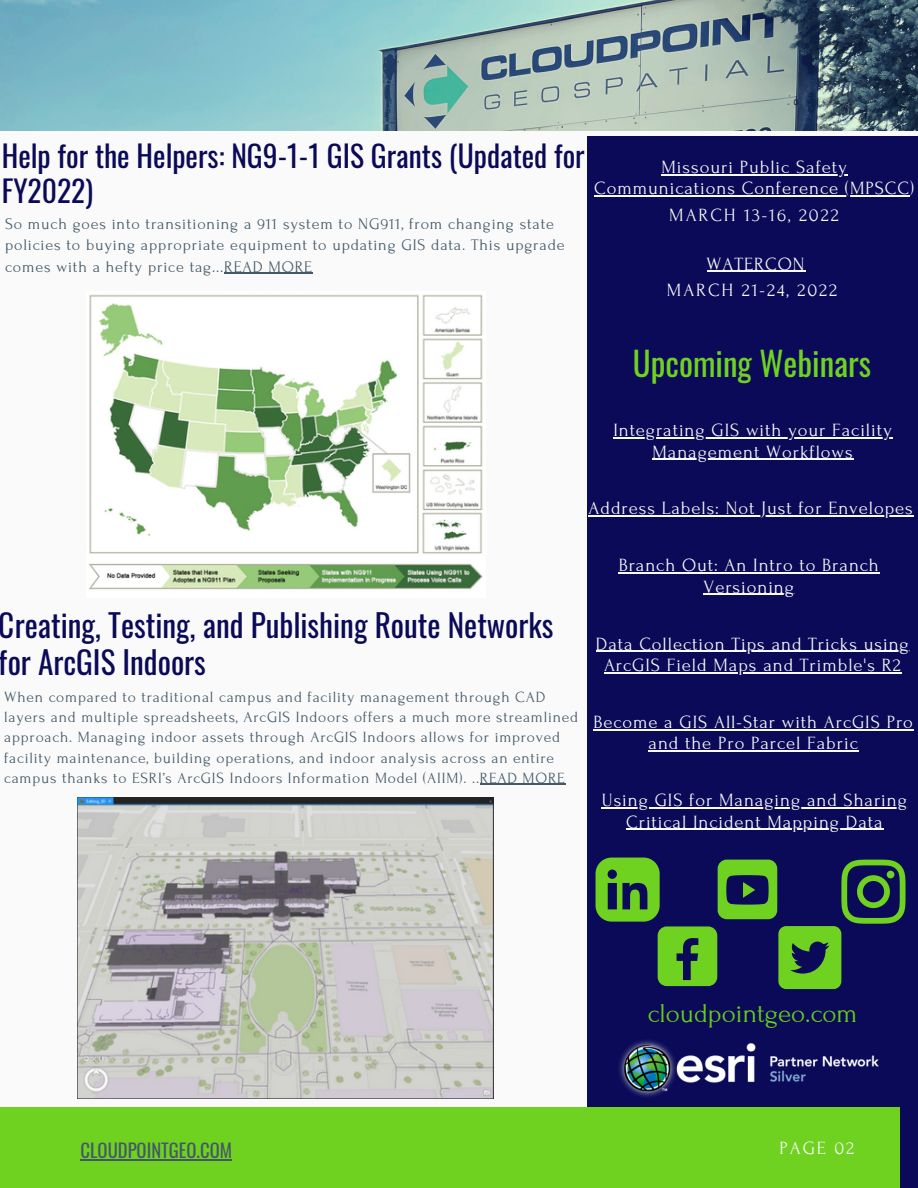
<style>
.page{position:relative;width:918px;height:1188px;background:#fafafa}
.page>*{position:absolute;margin:0;border:0;box-sizing:border-box;transform-origin:0 0}
.t1{font:33px "Oswald";color:#70d220}
.t2{font:31.2px/37.2px "Oswald";color:#0a0a58}
.t3{font:29.55px/34.8px "Oswald";color:#0a0a58}
.t4{font:27px "Forum";color:#69d016}
.t5{font:18.75px/21.3px "Forum";letter-spacing:.05em;color:#fafafa;text-align:center}
.t6{font:18.75px "Oswald";color:#435967}
.t7{font:18.6px "Forum";letter-spacing:.1em;color:#fafafa}
.t8{font:16.05px/21.3px "Forum";letter-spacing:.05em;color:#435967}
.t9{font:15.6px/20.2px "Forum";letter-spacing:.05em;color:#435967}
</style>
<div class="page">
<div style="left:587px;top:136px;width:331px;height:1052px;background:#0a0a58"></div>
<div style="left:0;top:1107px;width:900px;height:81px;background:#70d220"></div>
<img style="left:0;top:0;width:918px;height:131px">
<img style="left:619px;top:1040px;width:260px;height:57px">
<svg style="left:596px;top:858px;width:64px;height:64px"></svg>
<div style="left:658px;top:926px;width:59px;height:60px;background:#70d220;border-radius:9px"></div>
<svg style="left:677px;top:938px;width:21px;height:42px"></svg>
<div style="left:718px;top:860px;width:59px;height:59px;background:#70d220;border-radius:9px"></div>
<svg style="left:726px;top:875px;width:43px;height:30px"></svg>
<div style="left:778px;top:926px;width:63px;height:63px;background:#70d220;border-radius:8px"></div>
<svg style="left:790px;top:942px;width:40px;height:32px"></svg>
<svg style="left:841px;top:860px;width:65px;height:64px"></svg>
<div style="left:887px;top:871px;width:7px;height:7px;background:#70d220;border-radius:50%"></div>
<img style="left:89px;top:295px;width:394px;height:295px">
<img style="left:77px;top:797px;width:417px;height:302px">
<hr style="left:81px;top:1159px;width:151px;height:2px;background:#435967">
<hr style="left:224px;top:273px;width:89px;height:1px;background:#435967">
<hr style="left:480px;top:784px;width:86px;height:1px;background:#435967">
<hr style="left:613px;top:437px;width:280px;height:1px;background:#fafafa">
<hr style="left:652px;top:459px;width:202px;height:1px;background:#fafafa">
<hr style="left:619px;top:572px;width:261px;height:2px;background:#fafafa">
<hr style="left:703px;top:594px;width:92px;height:1px;background:#fafafa">
<hr style="left:589px;top:516px;width:325px;height:1px;background:#fafafa">
<hr style="left:596px;top:651px;width:314px;height:1px;background:#fafafa">
<hr style="left:604px;top:672px;width:298px;height:1px;background:#fafafa">
<hr style="left:593px;top:729px;width:321px;height:1px;background:#fafafa">
<hr style="left:649px;top:750px;width:210px;height:2px;background:#fafafa">
<hr style="left:661px;top:174px;width:187px;height:1px;background:#fafafa">
<hr style="left:594px;top:195px;width:316px;height:2px;background:#fafafa">
<hr style="left:707px;top:271px;width:99px;height:1px;background:#fafafa">
<hr style="left:602px;top:807px;width:306px;height:2px;background:#fafafa">
<hr style="left:626px;top:829px;width:258px;height:1px;background:#fafafa">
<h3 class="t3" style="left:2px;top:138px;width:584px">Help for the Helpers: NG9-1-1 GIS Grants (Updated for<br>FY2022)</h3>
<p class="t8" style="left:5px;top:213px;width:561px">So much goes into transitioning a 911 system to NG911, from changing state policies to buying appropriate equipment to updating GIS data. This upgrade comes with a hefty price tag...READ MORE</p>
<p class="t5" style="left:594px;top:157px;width:321px">Missouri Public Safety<br>Communications Conference (MPSCC)</p>
<p class="t7" style="left:669px;top:205px;width:171px">MARCH 13-16, 2022</p>
<p class="t5" style="left:707px;top:253px;width:100px">WATERCON</p>
<p class="t7" style="left:667px;top:280px;width:172px">MARCH 21-24, 2022</p>
<h1 class="t1" style="left:633px;top:338px;width:240px">Upcoming Webinars</h1>
<p class="t5" style="left:613px;top:420px;width:280px">Integrating GIS with your Facility<br>Management Workflows</p>
<p class="t5" style="left:589px;top:498px;width:326px">Address Labels: Not Just for Envelopes</p>
<h2 class="t2" style="left:-1px;top:605px;width:556px">Creating, Testing, and Publishing Route Networks for ArcGIS Indoors</h2>
<p class="t9" style="left:4px;top:687px;width:575px">When compared to traditional campus and facility management through CAD layers and multiple spreadsheets, ArcGIS Indoors offers a much more streamlined approach. Managing indoor assets through ArcGIS Indoors allows for improved facility maintenance, building operations, and indoor analysis across an entire campus thanks to ESRI’s ArcGIS Indoors Information Model (AIIM). ..READ MORE</p>
<p class="t5" style="left:619px;top:555px;width:262px">Branch Out: An Intro to Branch<br>Versioning</p>
<p class="t5" style="left:596px;top:633px;width:314px">Data Collection Tips and Tricks using<br>ArcGIS Field Maps and Trimble's R2</p>
<p class="t5" style="left:593px;top:712px;width:321px">Become a GIS All-Star with ArcGIS Pro and the Pro Parcel Fabric</p>
<p class="t5" style="left:602px;top:790px;width:307px">Using GIS for Managing and Sharing<br>Critical Incident Mapping Data</p>
<h3 class="t4" style="left:648px;top:998px;width:211px">cloudpointgeo.com</h3>
<p class="t6" style="left:81px;top:1136px;width:153px">CLOUDPOINTGEO.COM</p>
<p class="t7" style="left:780px;top:1138px;width:76px">PAGE 02</p>
</div>
